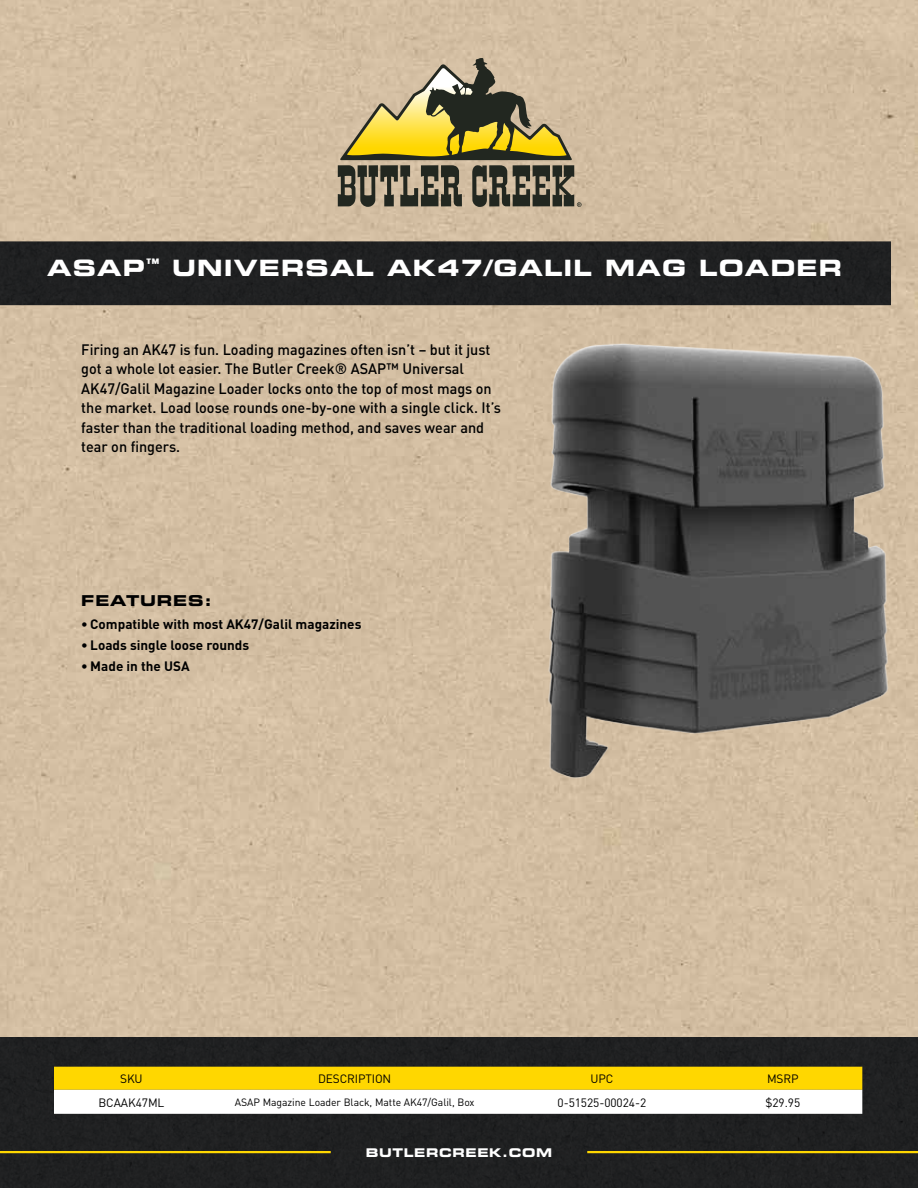
<style>
.page{position:relative;width:918px;height:1188px;background:#fff}
.page>*{position:absolute;margin:0;border:0;box-sizing:border-box;transform-origin:0 0}
.t1{font:22.5px "Eurostile Bold Extended Two";letter-spacing:.05em;color:#fff}
.t2{font:500 15px/19.5px "DIN";color:#000;scale:.96 1}
.t3{font:15px "Eurostile Bold Extended Two";letter-spacing:.05em;color:#000}
.t4{font:700 13.5px "DIN";color:#000}
.t5{font:12px "DIN";letter-spacing:-.01em;color:#000}
.t6{font:12px "Eurostile Bold Extended Two";letter-spacing:.05em;color:#fff}
.t7{font:10.5px "DIN";letter-spacing:-.005em;color:#000}
</style>
<div class="page">
<div style="left:0;top:0;width:918px;height:1038px;background:#d3bea2"></div>
<div style="left:0;top:1038px;width:918px;height:150px;background:#1f2021"></div>
<svg style="left:54px;top:1067px;width:808px;height:47px"></svg>
<hr style="left:587px;top:1151px;width:331px;height:2px;background:#ffd700">
<hr style="left:0;top:1151px;width:331px;height:2px;background:#ffd700">
<svg style="left:338px;top:58px;width:244px;height:149px;background:#a09264"></svg>
<div style="left:0;top:241px;width:891px;height:64px;background:#1f2021"></div>
<img style="left:501px;top:320px;width:405px;height:466px">
<h1 class="t1" style="left:47px;top:252px;width:797px">ASAP<sup>™</sup> UNIVERSAL AK47/GALIL MAG LOADER</h1>
<p class="t2" style="left:81px;top:339px;width:439px">Firing an AK47 is fun. Loading magazines often isn’t – but it just got a whole lot easier. The Butler Creek® ASAP™ Universal AK47/Galil Magazine Loader locks onto the top of most mags on the market. Load loose rounds one-by-one with a single click. It’s faster than the traditional loading method, and saves wear and tear on fingers.</p>
<p class="t3" style="left:81px;top:590px;width:132px">FEATURES:</p>
<p class="t4" style="left:81px;top:616px;width:282px">• Compatible with most AK47/Galil magazines</p>
<p class="t4" style="left:81px;top:637px;width:169px">• Loads single loose rounds</p>
<p class="t4" style="left:81px;top:658px;width:110px">• Made in the USA</p>
<p class="t5" style="left:120px;top:1071px;width:24px">SKU</p>
<p class="t5" style="left:318px;top:1071px;width:75px">DESCRIPTION</p>
<p class="t5" style="left:590px;top:1071px;width:24px">UPC</p>
<p class="t5" style="left:767px;top:1071px;width:33px">MSRP</p>
<p class="t5" style="left:98px;top:1095px;width:67px">BCAAK47ML</p>
<p class="t7" style="left:235px;top:1096px;width:241px">ASAP Magazine Loader Black, Matte AK47/Galil, Box</p>
<p class="t5" style="left:558px;top:1095px;width:90px">0-51525-00024-2</p>
<p class="t5" style="left:765px;top:1095px;width:36px">$29.95</p>
<p class="t6" style="left:366px;top:1144px;width:188px">BUTLERCREEK.COM</p>
</div>
